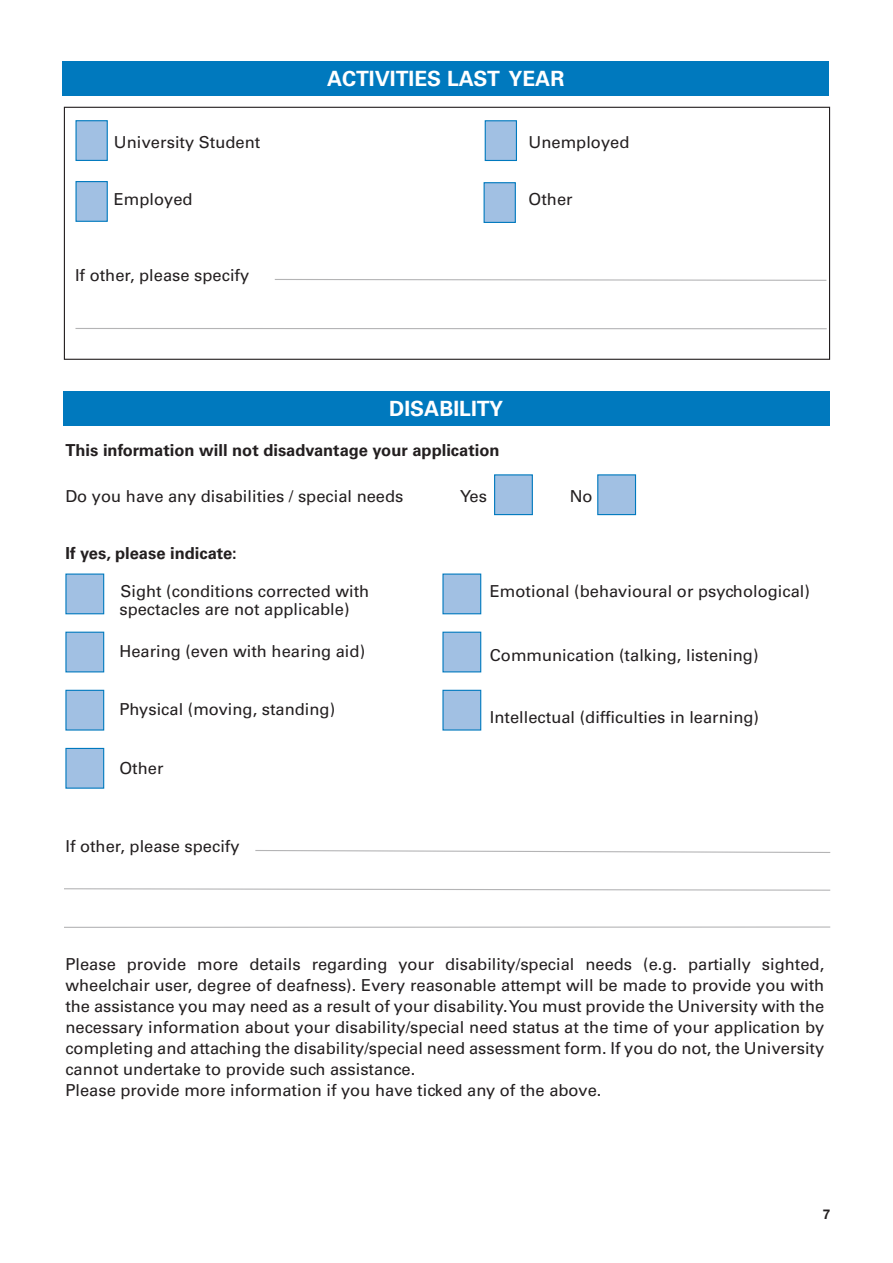
<style>
.page{position:relative;width:893px;height:1263px;background:#fff}
.page>*{position:absolute;margin:0;border:0;box-sizing:border-box;transform-origin:0 0}
.t1{font:700 21px "Univers LT Std";color:#fff}
.t2{font:16.5px/21px "Univers LT Std";color:#231f20}
.t3{font:700 16.5px "Univers LT Std";color:#231f20}
.t4{font:700 13.5px "Helvetica Neue LT Std";color:#231f20}
</style>
<div class="page">
<div style="left:63px;top:391px;width:766px;height:34px;background:#0079be"></div>
<div style="left:494px;top:474px;width:39px;height:41px;background:#a1c0e3;border:1px solid #0079be"></div>
<div style="left:597px;top:474px;width:39px;height:41px;background:#a1c0e3;border:1px solid #0079be"></div>
<div style="left:65px;top:573px;width:39px;height:41px;background:#a1c0e3;border:1px solid #0079be"></div>
<div style="left:442px;top:573px;width:39px;height:41px;background:#a1c0e3;border:1px solid #0079be"></div>
<div style="left:65px;top:632px;width:39px;height:40px;background:#a1c0e3;border:1px solid #0079be"></div>
<div style="left:442px;top:632px;width:39px;height:40px;background:#a1c0e3;border:1px solid #0079be"></div>
<div style="left:65px;top:690px;width:39px;height:40px;background:#a1c0e3;border:1px solid #0079be"></div>
<div style="left:442px;top:690px;width:39px;height:40px;background:#a1c0e3;border:1px solid #0079be"></div>
<div style="left:65px;top:748px;width:39px;height:41px;background:#a1c0e3;border:1px solid #0079be"></div>
<svg style="left:64px;top:888px;width:767px;height:3px"></svg>
<svg style="left:255px;top:850px;width:576px;height:3px"></svg>
<hr style="left:64px;top:926px;width:766px;height:2px;background:#636366">
<div style="left:64px;top:107px;width:766px;height:253px;border:1px solid #231f20"></div>
<div style="left:63px;top:62px;width:766px;height:34px;background:#0079be"></div>
<div style="left:75px;top:120px;width:33px;height:41px;background:#a1c0e3;border:1px solid #0079be"></div>
<div style="left:485px;top:120px;width:32px;height:41px;background:#a1c0e3;border:1px solid #0079be"></div>
<div style="left:75px;top:181px;width:33px;height:41px;background:#a1c0e3;border:1px solid #0079be"></div>
<div style="left:484px;top:182px;width:32px;height:41px;background:#a1c0e3;border:1px solid #0079be"></div>
<hr style="left:75px;top:328px;width:752px;height:1px;background:#636366">
<svg style="left:274px;top:279px;width:553px;height:2px"></svg>
<p class="t1" style="left:327px;top:67px;width:239px">ACTIVITIES LAST YEAR</p>
<p class="t2" style="left:114px;top:132px;width:148px">University Student</p>
<p class="t2" style="left:529px;top:132px;width:102px">Unemployed</p>
<p class="t2" style="left:114px;top:189px;width:80px">Employed</p>
<p class="t2" style="left:529px;top:189px;width:46px">Other</p>
<p class="t2" style="left:75px;top:265px;width:176px">If other, please specify</p>
<p class="t1" style="left:389px;top:396px;width:115px">DISABILITY</p>
<p class="t3" style="left:65px;top:441px;width:436px">This information will not disadvantage your application</p>
<p class="t2" style="left:65px;top:485px;width:340px">Do you have any disabilities / special needs</p>
<p class="t2" style="left:460px;top:485px;width:28px">Yes</p>
<p class="t2" style="left:570px;top:485px;width:24px">No</p>
<p class="t3" style="left:65px;top:543px;width:173px">If yes, please indicate:</p>
<p class="t2" style="left:119px;top:581px;width:251px;line-height:18.9px">Sight (conditions corrected with spectacles are not applicable)</p>
<p class="t2" style="left:119px;top:641px;width:247px">Hearing (even with hearing aid)</p>
<p class="t2" style="left:119px;top:699px;width:217px">Physical (moving, standing)</p>
<p class="t2" style="left:119px;top:758px;width:46px">Other</p>
<p class="t2" style="left:65px;top:836px;width:176px">If other, please specify</p>
<p class="t2" style="left:490px;top:581px;width:322px">Emotional (behavioural or psychological)</p>
<p class="t2" style="left:490px;top:645px;width:270px">Communication (talking, listening)</p>
<p class="t2" style="left:490px;top:707px;width:271px">Intellectual (difficulties in learning)</p>
<p class="t2" style="left:65px;top:953px;width:760px">Please provide more details regarding your disability/special needs (e.g. partially sighted, wheelchair user, degree of deafness). Every reasonable attempt will be made to provide you with the assistance you may need as a result of your disability. You must provide the University with the necessary information about your disability/special need status at the time of your application by completing and attaching the disability/special need assessment form. If you do not, the University cannot undertake to provide such assistance.<br>Please provide more information if you have ticked any of the above.</p>
<p class="t4" style="left:823px;top:1206px;width:9px">7</p>
</div>
